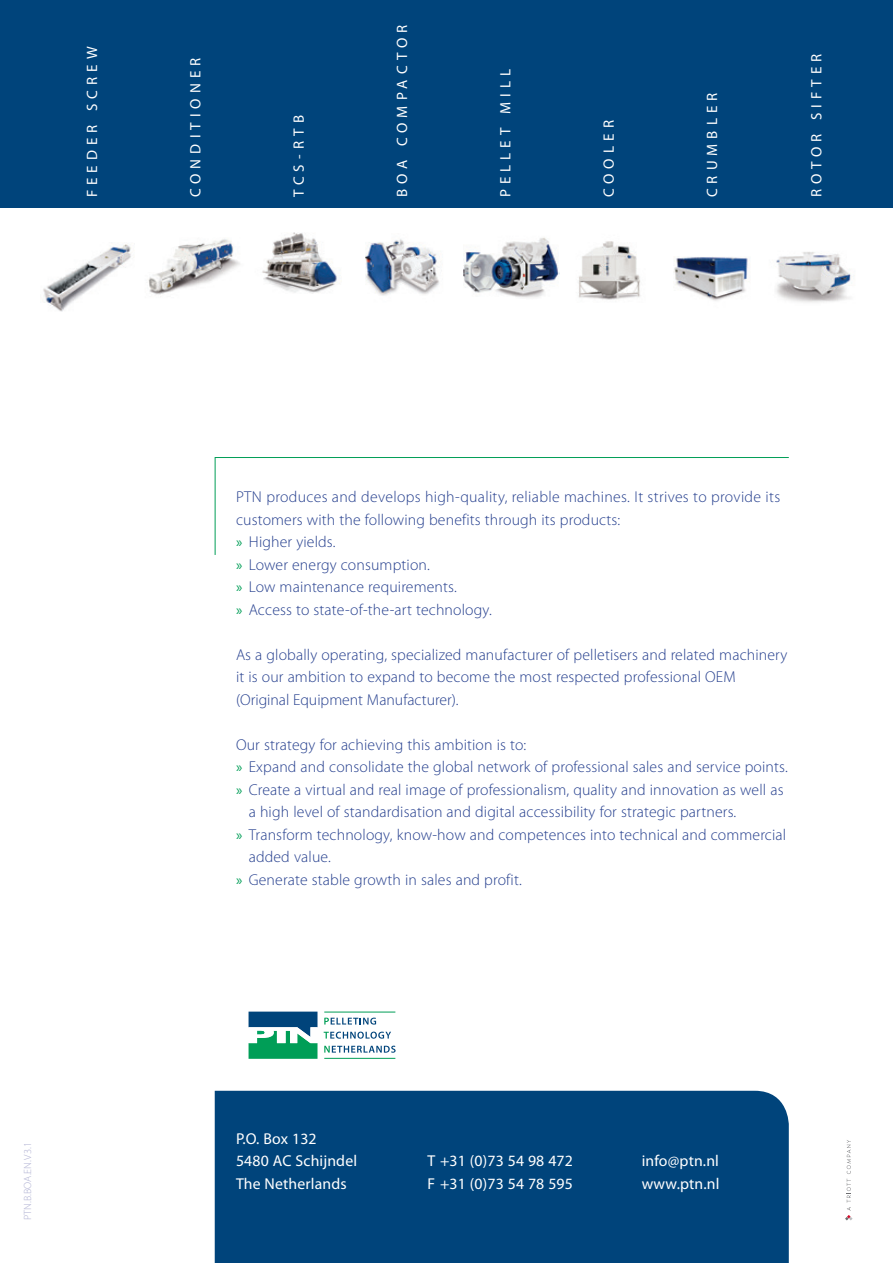
<style>
.page{position:relative;width:893px;height:1263px;background:#fff}
.page>*{position:absolute;margin:0;border:0;box-sizing:border-box;transform-origin:0 0}
.t1{font:300 15.75px/22.5px "Myriad Pro";letter-spacing:.01em;color:#253f8e}
.t2{font:15.75px/22.5px "Myriad Pro";letter-spacing:.01em;color:#fff}
.t3{font:15px "Myriad Pro";letter-spacing:.34em;color:#fff}
.t4{font:300 10.5px "Myriad Pro";letter-spacing:.01em;color:#afb0d2}
.s1{font-weight:400;font-size:15px;color:#009e57}
</style>
<div class="page">
<div style="left:215px;top:1091px;width:574px;height:172px;background:#00447b"></div>
<svg style="left:324px;top:1018px;width:52px;height:6px"></svg>
<svg style="left:324px;top:1031px;width:67px;height:8px"></svg>
<svg style="left:324px;top:1046px;width:72px;height:7px"></svg>
<hr style="left:324px;top:1058px;width:71px;height:1px;background:#009e57">
<hr style="left:324px;top:1011px;width:71px;height:1px;background:#009e57">
<svg style="left:249px;top:1011px;width:68px;height:48px"></svg>
<svg style="left:214px;top:457px;width:575px;height:98px"></svg>
<div style="left:0;top:0;width:893px;height:208px;background:#00447b"></div>
<svg style="left:845px;top:1140px;width:8px;height:80px"></svg>
<img style="left:43px;top:242px;width:88px;height:70px">
<img style="left:148px;top:239px;width:92px;height:56px">
<img style="left:365px;top:239px;width:74px;height:57px">
<img style="left:673px;top:257px;width:76px;height:44px">
<img style="left:262px;top:233px;width:78px;height:61px">
<img style="left:463px;top:237px;width:96px;height:61px">
<img style="left:776px;top:252px;width:76px;height:51px">
<img style="left:578px;top:241px;width:63px;height:59px">
<p class="t3" style="left:83px;top:197px;width:153px;rotate:-90deg">FEEDER SCREW</p>
<p class="t3" style="left:186px;top:197px;width:141px;rotate:-90deg">CONDITIONER</p>
<p class="t3" style="left:290px;top:197px;width:84px;rotate:-90deg">TCS-RTB</p>
<p class="t3" style="left:393px;top:197px;width:174px;rotate:-90deg">BOA COMPACTOR</p>
<p class="t3" style="left:496px;top:197px;width:130px;rotate:-90deg">PELLET MILL</p>
<p class="t3" style="left:600px;top:197px;width:79px;rotate:-90deg">COOLER</p>
<p class="t3" style="left:703px;top:197px;width:106px;rotate:-90deg">CRUMBLER</p>
<p class="t3" style="left:807px;top:197px;width:145px;rotate:-90deg">ROTOR SIFTER</p>
<p class="t1" style="left:236px;top:486px;width:546px">PTN produces and develops high-quality, reliable machines. It strives to provide its customers with the following benefits through its products:<br><span class="s1">»</span> Higher yields.<br><span class="s1">»</span> Lower energy consumption.<br><span class="s1">»</span> Low maintenance requirements.<br><span class="s1">»</span> Access to state-of-the-art technology.</p>
<p class="t1" style="left:236px;top:643px;width:553px">As a globally operating, specialized manufacturer of pelletisers and related machinery it is our ambition to expand to become the most respected professional OEM (Original Equipment Manufacturer).</p>
<p class="t1" style="left:236px;top:733px;width:292px">Our strategy for achieving this ambition is to:</p>
<p class="t1" style="left:236px;top:756px;width:553px"><span class="s1">»</span> Expand and consolidate the global network of professional sales and service points.</p>
<p class="t1" style="left:236px;top:778px;width:549px"><span class="s1">»</span> Create a virtual and real image of professionalism, quality and innovation as well as</p>
<p class="t1" style="left:249px;top:801px;width:489px">a high level of standardisation and digital accessibility for strategic partners.</p>
<p class="t1" style="left:236px;top:823px;width:552px"><span class="s1">»</span> Transform technology, know-how and competences into technical and commercial</p>
<p class="t1" style="left:249px;top:846px;width:84px">added value.</p>
<p class="t1" style="left:236px;top:868px;width:287px"><span class="s1">»</span> Generate stable growth in sales and profit.</p>
<p class="t4" style="left:22px;top:1220px;width:80px;rotate:-90deg">PTN.B.BOA.EN.V3.1</p>
<p class="t2" style="left:236px;top:1127px;width:123px">P.O. Box 132<br>5480 AC Schijndel<br>The Netherlands</p>
<p class="t2" style="left:427px;top:1149px;width:147px">T +31 (0)73 54 98 472<br>F +31 (0)73 54 78 595</p>
<p class="t2" style="left:642px;top:1149px;width:79px">info@ptn.nl www.ptn.nl</p>
</div>
